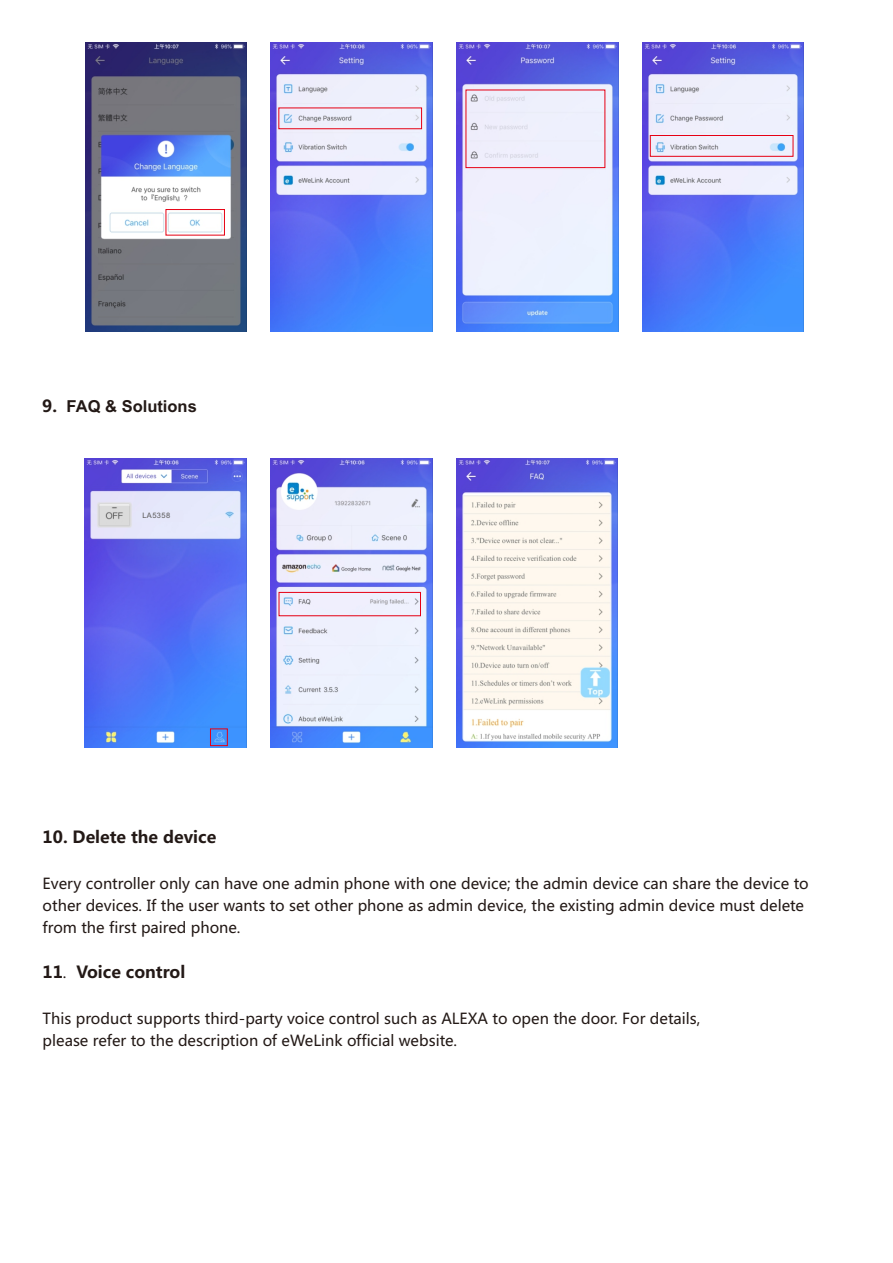
<style>
.page{position:relative;width:893px;height:1263px;background:#fff}
.page>*{position:absolute;margin:0;border:0;box-sizing:border-box;transform-origin:0 0}
.t1{font:700 16.5px "Microsoft Ya Hei";color:#231916}
.t2{font:700 16.5px "Arial";color:#231916}
.t3{font:15px/21.8px "Microsoft Ya Hei";color:#231916}
.t4{font:7.5px "Arial";letter-spacing:.055em;color:#595857}
.s1{font-family:"Microsoft Ya Hei"}
.s2{font-weight:400;font-size:15px}
</style>
<div class="page">
<img style="left:85px;top:42px;width:162px;height:289px">
<div style="left:166px;top:209px;width:59px;height:27px;border:1px solid #e60013"></div>
<img style="left:271px;top:42px;width:161px;height:289px">
<div style="left:278px;top:107px;width:144px;height:22px;border:1px solid #e60013"></div>
<img style="left:456px;top:42px;width:162px;height:289px">
<div style="left:465px;top:90px;width:140px;height:78px;border:1px solid #e60013"></div>
<img style="left:642px;top:42px;width:162px;height:289px">
<div style="left:650px;top:135px;width:143px;height:22px;border:1px solid #e60013"></div>
<img style="left:85px;top:459px;width:161px;height:289px">
<div style="left:210px;top:728px;width:18px;height:18px;border:1px solid #e60013"></div>
<img style="left:270px;top:459px;width:162px;height:289px">
<div style="left:279px;top:592px;width:142px;height:24px;border:1px solid #e60013"></div>
<img style="left:456px;top:459px;width:162px;height:289px">
<div style="left:137px;top:511px;width:46px;height:10px;background:#e5e7fa"></div>
<p class="t2" style="left:42px;top:400px;width:156px"><span class="s1">9.</span> FAQ &amp; Solutions</p>
<p class="t4" style="left:142px;top:512px;width:29px">LA5358</p>
<p class="t1" style="left:43px;top:830px;width:175px">10. Delete the device</p>
<p class="t3" style="left:43px;top:874px;width:767px">Every controller only can have one admin phone with one device; the admin device can share the device to other devices. If the user wants to set other phone as admin device, the existing admin device must delete from the first paired phone.</p>
<p class="t1" style="left:43px;top:965px;width:144px">11<span class="s2">.</span> Voice control</p>
<p class="t3" style="left:43px;top:1009px;width:659px">This product supports third-party voice control such as ALEXA to open the door. For details, please refer to the description of eWeLink official website.</p>
</div>
